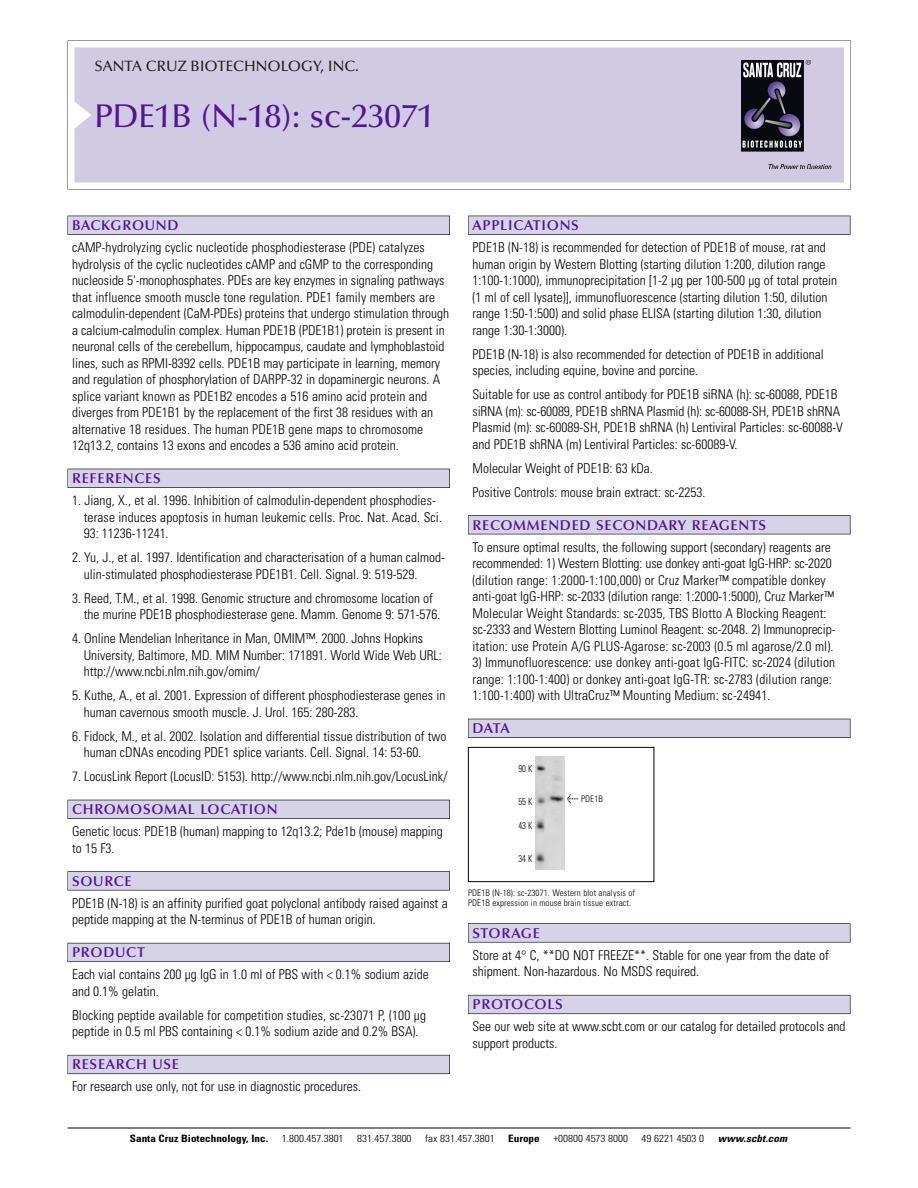
<style>
.page{position:relative;width:918px;height:1188px;background:#fff}
.page>*{position:absolute;margin:0;border:0;box-sizing:border-box;transform-origin:0 0}
.t1{font:500 33px "Optima";color:#511695}
.t2{font:500 15px "Optima";color:#231f20}
.t3{font:600 14.25px "Optima";letter-spacing:.05em;color:#511695}
.t4{font:300 condensed 13.5px/16.5px "Univers";color:#000}
.t5{font:300 condensed 10.2px "Univers";color:#000;scale:1.1 1}
.t6{font:700 condensed 10.2px "Univers";color:#000;scale:1.1 1}
.t7{font:italic 700 condensed 10.2px "Univers";letter-spacing:.005em;color:#000;scale:1.1 1}
.t8{font:300 condensed 9.75px "Univers";color:#000;scale:.87 1}
.t9{font:300 condensed 9px/10.5px "Univers";letter-spacing:.015em;color:#000}
.s1{font-family:"Meta Plus";font-weight:400;font-stretch:normal;font-size:10.5px}
</style>
<div class="page">
<svg style="left:68px;top:40px;width:783px;height:149px"></svg>
<div style="left:74px;top:47px;width:770px;height:135px;background:#d1cae3"></div>
<img style="left:741px;top:60px;width:90px;height:108px">
<div style="left:68px;top:216px;width:382px;height:19px;background:#525155"></div>
<div style="left:68px;top:216px;width:381px;height:18px;background:#d7d3e7"></div>
<div style="left:68px;top:469px;width:382px;height:19px;background:#515055"></div>
<div style="left:68px;top:469px;width:381px;height:18px;background:#d7d3e7"></div>
<div style="left:68px;top:800px;width:382px;height:19px;background:#525158"></div>
<div style="left:68px;top:800px;width:381px;height:18px;background:#d7d3e7"></div>
<div style="left:68px;top:871px;width:382px;height:19px;background:#575759"></div>
<div style="left:68px;top:872px;width:381px;height:18px;background:#d7d3e7"></div>
<div style="left:68px;top:943px;width:382px;height:19px;background:#5b5a62"></div>
<div style="left:68px;top:943px;width:381px;height:18px;background:#d7d3e7"></div>
<div style="left:68px;top:1055px;width:382px;height:19px;background:#66646e"></div>
<div style="left:68px;top:1055px;width:381px;height:18px;background:#d7d3e7"></div>
<div style="left:468px;top:216px;width:382px;height:19px;background:#525155"></div>
<div style="left:468px;top:216px;width:382px;height:18px;background:#d7d3e7"></div>
<div style="left:468px;top:515px;width:382px;height:19px;background:#525155"></div>
<div style="left:468px;top:516px;width:382px;height:18px;background:#d7d3e7"></div>
<div style="left:468px;top:719px;width:382px;height:19px;background:#525158"></div>
<div style="left:468px;top:719px;width:382px;height:18px;background:#d7d3e7"></div>
<svg style="left:468px;top:923px;width:382px;height:20px"></svg>
<div style="left:468px;top:924px;width:382px;height:18px;background:#d7d3e7"></div>
<div style="left:468px;top:995px;width:382px;height:19px;background:#66646e"></div>
<div style="left:468px;top:995px;width:382px;height:18px;background:#d7d3e7"></div>
<hr style="left:68px;top:1128px;width:782px;height:1px;background:#000">
<div style="left:468px;top:747px;width:186px;height:135px;border:1px solid #000"></div>
<img style="left:536px;top:757px;width:28px;height:112px">
<p class="t2" style="left:94px;top:61px;width:266px">SANTA CRUZ BIOTECHNOLOGY, INC.</p>
<h1 class="t1" style="left:94px;top:103px;width:341px">PDE1B (N-18): sc-23071</h1>
<p class="t3" style="left:72px;top:219px;width:108px">BACKGROUND</p>
<p class="t4" style="left:72px;top:240px;width:379px">cAMP-hydrolyzing cyclic nucleotide phosphodiesterase (PDE) catalyzes hydrolysis of the cyclic nucleotides cAMP and cGMP to the corresponding nucleoside 5'-monophosphates. PDEs are key enzymes in signaling pathways that influence smooth muscle tone regulation. PDE1 family members are calmodulin-dependent (CaM-PDEs) proteins that undergo stimulation through a calcium-calmodulin complex. Human PDE1B (PDE1B1) protein is present in neuronal cells of the cerebellum, hippocampus, caudate and lymphoblastoid lines, such as RPMI-8392 cells. PDE1B may participate in learning, memory and regulation of phosphorylation of DARPP-32 in dopaminergic neurons. A splice variant known as PDE1B2 encodes a 516 amino acid protein and diverges from PDE1B1 by the replacement of the first 38 residues with an alternative 18 residues. The human PDE1B gene maps to chromosome 12q13.2, contains 13 exons and encodes a 536 amino acid protein.</p>
<p class="t3" style="left:72px;top:473px;width:90px">REFERENCES</p>
<p class="t4" style="left:84px;top:493px;width:360px;text-indent:-12px">1. Jiang, X., et al. 1996. Inhibition of calmodulin-dependent phosphodies&shy;terase induces apoptosis in human leukemic cells. Proc. Nat. Acad. Sci.<br>93: 11236-11241.</p>
<p class="t4" style="left:84px;top:550px;width:363px;text-indent:-12px">2. Yu, J., et al. 1997. Identification and characterisation of a human calmod&shy;ulin-stimulated phosphodiesterase PDE1B1. Cell. Signal. 9: 519-529.</p>
<p class="t4" style="left:84px;top:591px;width:358px;text-indent:-12px">3. Reed, T.M., et al. 1998. Genomic structure and chromosome location of the murine PDE1B phosphodiesterase gene. Mamm. Genome 9: 571-576.</p>
<p class="t4" style="left:84px;top:631px;width:360px;text-indent:-12px">4. Online Mendelian Inheritance in Man, OMIM™. 2000. Johns Hopkins<br>University, Baltimore, MD. MIM Number: 171891. World Wide Web URL: http://www.ncbi.nlm.nih.gov/omim/</p>
<p class="t4" style="left:84px;top:688px;width:363px;text-indent:-12px">5. Kuthe, A., et al. 2001. Expression of different phosphodiesterase genes in human cavernous smooth muscle. J. Urol. 165: 280-283.</p>
<p class="t4" style="left:84px;top:729px;width:364px;text-indent:-12px">6. Fidock, M., et al. 2002. Isolation and differential tissue distribution of two human cDNAs encoding PDE1 splice variants. Cell. Signal. 14: 53-60.</p>
<p class="t4" style="left:72px;top:769px;width:377px">7. LocusLink Report (LocusID: 5153). http://www.ncbi.nlm.nih.gov/LocusLink/</p>
<p class="t3" style="left:72px;top:804px;width:207px">CHROMOSOMAL LOCATION</p>
<p class="t4" style="left:72px;top:824px;width:372px">Genetic locus: PDE1B (human) mapping to 12q13.2; Pde1b (mouse) mapping to 15 F3.</p>
<p class="t3" style="left:72px;top:875px;width:61px">SOURCE</p>
<p class="t4" style="left:72px;top:896px;width:377px">PDE1B (N-18) is an affinity purified goat polyclonal antibody raised against a peptide mapping at the N-terminus of PDE1B of human origin.</p>
<p class="t3" style="left:72px;top:947px;width:74px">PRODUCT</p>
<p class="t4" style="left:72px;top:967px;width:358px">Each vial contains 200 µg IgG in 1.0 ml of PBS with &lt; 0.1% sodium azide and 0.1% gelatin.</p>
<p class="t4" style="left:72px;top:1008px;width:356px">Blocking peptide available for competition studies, sc-23071 P, (100 µg peptide in 0.5 ml PBS containing &lt; 0.1% sodium azide and 0.2% BSA).</p>
<p class="t3" style="left:72px;top:1059px;width:109px">RESEARCH USE</p>
<p class="t4" style="left:72px;top:1079px;width:290px">For research use only, not for use in diagnostic procedures.</p>
<p class="t3" style="left:473px;top:219px;width:108px">APPLICATIONS</p>
<p class="t4" style="left:473px;top:240px;width:366px">PDE1B (N-18) is recommended for detection of PDE1B of mouse, rat and human origin by Western Blotting (starting dilution 1:200, dilution range 1:100-1:1000), immunoprecipitation [1-2 µg per 100-500 µg of total protein (1 ml of cell lysate)], immunofluorescence (starting dilution 1:50, dilution range 1:50-1:500) and solid phase ELISA (starting dilution 1:30, dilution range 1:30-1:3000).</p>
<p class="t4" style="left:473px;top:347px;width:353px">PDE1B (N-18) is also recommended for detection of PDE1B in additional species, including equine, bovine and porcine.</p>
<p class="t4" style="left:473px;top:387px;width:372px">Suitable for use as control antibody for PDE1B siRNA (h): sc-60088, PDE1B siRNA (m): sc-60089, PDE1B shRNA Plasmid (h): sc-60088-SH, PDE1B shRNA Plasmid (m): sc-60089-SH, PDE1B shRNA (h) Lentiviral Particles: sc-60088-V and PDE1B shRNA (m) Lentiviral Particles: sc-60089-V.</p>
<p class="t4" style="left:473px;top:457px;width:235px;line-height:24px">Molecular Weight of PDE1B: 63 kDa.<br>Positive Controls: mouse brain extract: sc-2253.</p>
<p class="t3" style="left:473px;top:519px;width:295px">RECOMMENDED SECONDARY REAGENTS</p>
<p class="t4" style="left:473px;top:540px;width:364px">To ensure optimal results, the following support (secondary) reagents are recommended: 1) Western Blotting: use donkey anti-goat IgG-HRP: sc-2020 (dilution range: 1:2000-1:100,000) or Cruz Marker™ compatible donkey anti-goat IgG-HRP: sc-2033 (dilution range: 1:2000-1:5000), Cruz Marker™ Molecular Weight Standards: sc-2035, TBS Blotto A Blocking Reagent: sc-2333 and Western Blotting Luminol Reagent: sc-2048. 2) Immunoprecip&shy;itation: use Protein A/G PLUS-Agarose: sc-2003 (0.5 ml agarose/2.0 ml).</p>
<p class="t4" style="left:473px;top:655px;width:364px">3) Immunofluorescence: use donkey anti-goat IgG-FITC: sc-2024 (dilution range: 1:100-1:400) or donkey anti-goat IgG-TR: sc-2783 (dilution range:<br>1:100-1:400) with UltraCruz™ Mounting Medium: sc-24941.</p>
<p class="t3" style="left:473px;top:723px;width:39px">DATA</p>
<p class="t8" style="left:518px;top:765px;width:18px">90 K</p>
<p class="t8" style="left:518px;top:798px;width:18px">55 K</p>
<p class="t8" style="left:518px;top:822px;width:18px">43 K</p>
<p class="t8" style="left:518px;top:855px;width:18px">34 K</p>
<p class="t9" style="left:567px;top:794px;width:38px"><span class="s1">&lt;</span> PDE1B</p>
<p class="t9" style="left:468px;top:888px;width:169px">PDE1B (N-18): sc-23071. Western blot analysis of<br>PDE1B expression in mouse brain tissue extract.</p>
<p class="t3" style="left:473px;top:927px;width:69px">STORAGE</p>
<p class="t4" style="left:473px;top:948px;width:358px">Store at 4° C, **DO NOT FREEZE**. Stable for one year from the date of shipment. Non-hazardous. No MSDS required.</p>
<p class="t3" style="left:473px;top:999px;width:92px">PROTOCOLS</p>
<p class="t4" style="left:473px;top:1019px;width:375px">See our web site at www.scbt.com or our catalog for detailed protocols and support products.</p>
<p class="t6" style="left:130px;top:1135px;width:127px">Santa Cruz Biotechnology, Inc.</p>
<p class="t5" style="left:282px;top:1135px;width:58px">1.800.457.3801</p>
<p class="t5" style="left:357px;top:1135px;width:51px">831.457.3800</p>
<p class="t5" style="left:425px;top:1135px;width:65px">fax 831.457.3801</p>
<p class="t6" style="left:508px;top:1135px;width:30px">Europe</p>
<p class="t5" style="left:553px;top:1135px;width:69px">+00800 4573 8000</p>
<p class="t5" style="left:642px;top:1135px;width:58px">49 6221 4503 0</p>
<p class="t7" style="left:718px;top:1135px;width:64px">www.scbt.com</p>
</div>
